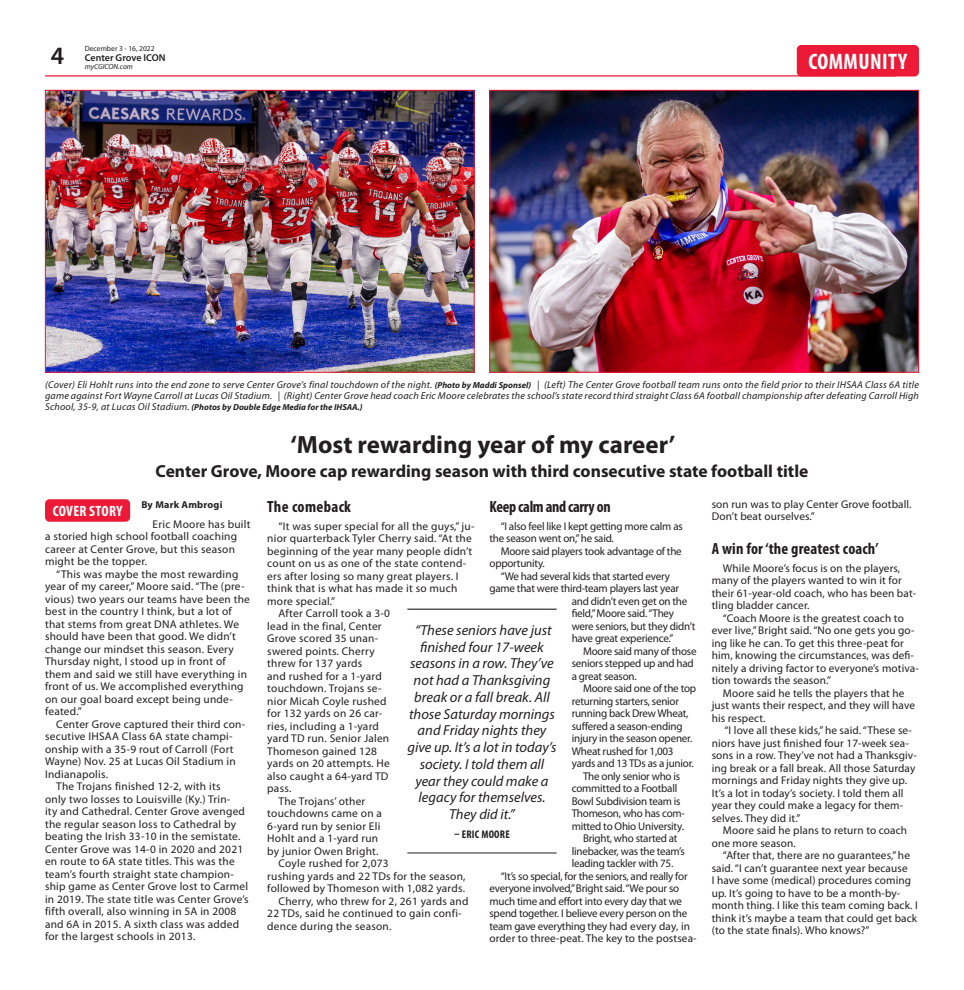
<style>
.page{position:relative;width:964px;height:990px;background:#fff}
.page>*{position:absolute;margin:0;border:0;box-sizing:border-box;transform-origin:0 0}
.Headline_-_20pt{font:700 25px "Myriad Pro";color:#231f20}
.t1{font:600 25px "Myriad Pro";color:#231f20}
.Briefs_Copy{font:700 condensed 22.5px "Myriad Pro";letter-spacing:.02em;color:#fff}
.Headline_-_14pt{font:700 17.5px "Myriad Pro";color:#231f20}
.Section_Header{font:700 condensed 16.25px "Myriad Pro";letter-spacing:.01em;color:#231f20}
.Section_Header-2{font:700 condensed 16.25px "Myriad Pro";letter-spacing:-.02em;color:#231f20}
.Briefs_Copy-2{font:700 condensed 15px "Myriad Pro";letter-spacing:.02em;color:#fff}
.Body_Copy{font:italic 14.5px/16.8px "Myriad Pro";color:#231f20;text-align:center}
.Body_Copy-2{font:11.25px/12.5px "Myriad Pro";letter-spacing:.01em;color:#231f20}
.Body_Copy-3{font:11.25px/12.5px "Myriad Pro";letter-spacing:-.02em;color:#231f20}
.Body_Copy-4{font:700 condensed 11.12px "Myriad Pro";letter-spacing:.02em;color:#231f20}
.Captions_for_Photos{font:italic 10px/11.2px "Myriad Pro";letter-spacing:.02em;color:#231f20}
.t2{font:600 10px "Myriad Pro";letter-spacing:-.005em;color:#231f20}
.Byline_for_Article{font:700 10px "Myriad Pro";letter-spacing:.02em;color:#231f20}
.Captions_for_Photos-2{font:italic 700 8.75px "Myriad Pro";color:#231f20}
.t3{font:7.5px "Myriad Pro";color:#231f20}
.t4{font:italic 7.5px "Myriad Pro";color:#231f20}
.s1{font-weight:700;font-size:8.75px}
.s2{font-weight:400;font-size:10px}
</style>
<div class="page">
<hr style="left:45px;top:75px;width:849px;height:2px;background:#ed1a37">
<div style="left:796px;top:45px;width:122px;height:32px;background:#ed1a37;border-radius:4px"></div>
<hr style="left:407px;top:609px;width:149px;height:1px;background:#231f20">
<hr style="left:407px;top:853px;width:149px;height:1px;background:#231f20">
<img style="left:491px;top:92px;width:425px;height:279px">
<div style="left:489px;top:90px;width:429px;height:283px;border:1px solid #ed1a37"></div>
<img style="left:47px;top:92px;width:425px;height:279px">
<div style="left:45px;top:90px;width:429px;height:283px;border:1px solid #ed1a37"></div>
<div style="left:45px;top:499px;width:85px;height:23px;background:#ed1a37;border-radius:5px"></div>
<h1 class="t1" style="left:51px;top:39px;width:15px">4</h1>
<p class="t3" style="left:85px;top:43px;width:71px">December 3 - 16, 2022</p>
<p class="t2" style="left:85px;top:51px;width:82px">Center Grove ICON</p>
<p class="t4" style="left:85px;top:62px;width:50px">myCGICON.com</p>
<p class="Briefs_Copy" style="left:808px;top:48px;width:100px">COMMUNITY</p>
<p class="Captions_for_Photos" style="left:45px;top:379px;width:875px">(Cover) Eli Hohlt runs into the end zone to serve Center Grove’s final touchdown of the night. <span class="s1">(Photo by Maddi Sponsel)</span> | (Left) The Center Grove football team runs onto the field prior to their IHSAA Class 6A title game against Fort Wayne Carroll at Lucas Oil Stadium. | (Right) Center Grove head coach Eric Moore celebrates the school’s state record third straight Class 6A football championship after defeating Carroll High</p>
<p class="Captions_for_Photos-2" style="left:45px;top:402px;width:319px"><span class="s2">School, 35-9, at Lucas Oil Stadium.</span> (Photos by Double Edge Media for the IHSAA.)</p>
<p class="Headline_-_20pt" style="left:290px;top:428px;width:386px">‘Most rewarding year of my career’</p>
<p class="Headline_-_14pt" style="left:155px;top:460px;width:654px">Center Grove, Moore cap rewarding season with third consecutive state football title</p>
<p class="Byline_for_Article" style="left:141px;top:498px;width:83px">By Mark Ambrogi</p>
<p class="Body_Copy-2" style="left:45px;top:517px;width:207px;text-indent:107px">Eric Moore has built a storied high school football coaching career at Center Grove, but this season might be the topper.</p>
<p class="Body_Copy-2" style="left:45px;top:567px;width:206px;text-indent:11px">“This was maybe the most rewarding year of my career,” Moore said. “The (pre&shy;vious) two years our teams have been the best in the country I think, but a lot of that stems from great DNA athletes. We should have been that good. We didn’t change our mindset this season. Every Thursday night, I stood up in front of them and said we still have everything in front of us. We accomplished everything on our goal board except being unde&shy;feated.”</p>
<p class="Body_Copy-2" style="left:45px;top:717px;width:202px;text-indent:11px">Center Grove captured their third con&shy;secutive IHSAA Class 6A state champi&shy;onship with a 35-9 rout of Carroll (Fort Wayne) Nov. 25 at Lucas Oil Stadium in Indianapolis.</p>
<p class="Body_Copy-2" style="left:45px;top:780px;width:205px;text-indent:11px">The Trojans finished 12-2, with its<br>only two losses to Louisville (Ky.) Trin-<br>ity and Cathedral. Center Grove avenged the regular season loss to Cathedral by beating the Irish 33-10 in the semistate.<br>Center Grove was 14-0 in 2020 and 2021 en route to 6A state titles. This was the team’s fourth straight state champion&shy;ship game as Center Grove lost to Carmel in 2019. The state title was Center Grove’s fifth overall, also winning in 5A in 2008 and 6A in 2015. A sixth class was added for the largest schools in 2013.</p>
<p class="Briefs_Copy-2" style="left:53px;top:502px;width:71px">COVER STORY</p>
<p class="Section_Header" style="left:267px;top:496px;width:85px">The comeback</p>
<p class="Body_Copy-2" style="left:267px;top:520px;width:209px;text-indent:11px">“It was super special for all the guys,” ju&shy;nior quarterback Tyler Cherry said. “At the beginning of the year many people didn’t count on us as one of the state contend&shy;ers after losing so many great players. I think that is what has made it so much more special.”</p>
<p class="Body_Copy-2" style="left:267px;top:607px;width:124px;text-indent:11px">After Carroll took a 3-0 lead in the final, Center<br>Grove scored 35 unan&shy;swered points. Cherry threw for 137 yards<br>and rushed for a 1-yard touchdown. Trojans se&shy;nior Micah Coyle rushed for 132 yards on 26 car&shy;ries, including a 1-yard yard TD run. Senior Jalen<br>Thomeson gained 128 yards on 20 attempts. He also caught a 64-yard TD pass.</p>
<p class="Body_Copy-2" style="left:267px;top:795px;width:116px;text-align:center">The Trojans’ other touchdowns came on a<br>6-yard run by senior Eli<br>Hohlt and a 1-yard run by junior Owen Bright.</p>
<p class="Body_Copy-2" style="left:267px;top:857px;width:200px;text-indent:11px">Coyle rushed for 2,073<br>rushing yards and 22 TDs for the season, followed by Thomeson with 1,082 yards.</p>
<p class="Body_Copy-2" style="left:267px;top:895px;width:203px;text-indent:11px">Cherry, who threw for 2, 261 yards and<br>22 TDs, said he continued to gain confi&shy;dence during the season.</p>
<p class="Section_Header-2" style="left:489px;top:496px;width:123px">Keep calm and carry on</p>
<p class="Body_Copy-3" style="left:489px;top:520px;width:195px;text-indent:11px">“I also feel like I kept getting more calm as the season went on,” he said.</p>
<p class="Body_Copy-3" style="left:489px;top:545px;width:194px;text-indent:11px">Moore said players took advantage of the opportunity.</p>
<p class="Body_Copy-3" style="left:500px;top:570px;width:171px">“We had several kids that started every</p>
<p class="Body_Copy-3" style="left:489px;top:582px;width:191px">game that were third-team players last year</p>
<p class="Body_Copy-3" style="left:571px;top:595px;width:117px">and didn’t even get on the</p>
<p class="Body_Copy-3" style="left:571px;top:607px;width:104px">field,” Moore said. “They</p>
<p class="Body_Copy-3" style="left:571px;top:620px;width:125px">were seniors, but they didn’t</p>
<p class="Body_Copy-3" style="left:571px;top:632px;width:103px">have great experience.”</p>
<p class="Body_Copy-3" style="left:571px;top:645px;width:126px;text-indent:11px">Moore said many of those seniors stepped up and had a great season.</p>
<p class="Body_Copy-3" style="left:571px;top:682px;width:126px;text-indent:11px">Moore said one of the top returning starters, senior running back Drew Wheat, suffered a season-ending injury in the season opener.<br>Wheat rushed for 1,003 yards and 13 TDs as a junior.</p>
<p class="Body_Copy-3" style="left:571px;top:770px;width:115px;text-indent:11px">The only senior who is committed to a Football<br>Bowl Subdivision team is<br>Thomeson, who has com&shy;mitted to Ohio University.</p>
<p class="Body_Copy-3" style="left:571px;top:832px;width:114px;text-indent:11px">Bright, who started at linebacker, was the team’s leading tackler with 75.</p>
<p class="Body_Copy-3" style="left:489px;top:870px;width:209px;text-indent:11px">“It’s so special, for the seniors, and really for everyone involved,” Bright said. “We pour so much time and effort into every day that we spend together. I believe every person on the team gave everything they had every day, in order to three-peat. The key to the postsea-</p>
<p class="Body_Copy" style="left:407px;top:621px;width:150px">“These seniors have just finished four 17-week seasons in a row. They’ve not had a Thanksgiving break or a fall break. All those Saturday mornings and Friday nights they give up. It’s a lot in today’s society. I told them all year they could make a legacy for themselves.<br>They did it.”</p>
<p class="Body_Copy-4" style="left:454px;top:827px;width:57px">– ERIC MOORE</p>
<p class="Body_Copy-2" style="left:711px;top:498px;width:201px">son run was to play Center Grove football.<br>Don’t beat ourselves.”</p>
<p class="Section_Header" style="left:711px;top:538px;width:168px">A win for ‘the greatest coach’</p>
<p class="Body_Copy-2" style="left:711px;top:562px;width:206px;text-indent:11px">While Moore’s focus is on the players, many of the players wanted to win it for their 61-year-old coach, who has been bat&shy;tling bladder cancer.</p>
<p class="Body_Copy-2" style="left:711px;top:612px;width:208px;text-indent:11px">“Coach Moore is the greatest coach to ever live,” Bright said. “No one gets you go&shy;ing like he can. To get this three-peat for him, knowing the circumstances, was defi&shy;nitely a driving factor to everyone’s motiva&shy;tion towards the season.”</p>
<p class="Body_Copy-2" style="left:711px;top:687px;width:205px;text-indent:11px">Moore said he tells the players that he just wants their respect, and they will have his respect.</p>
<p class="Body_Copy-2" style="left:711px;top:724px;width:206px;text-indent:13px">“I love all these kids,” he said. “These se&shy;niors have just finished four 17-week sea&shy;sons in a row. They’ve not had a Thanksgiv&shy;ing break or a fall break. All those Saturday mornings and Friday nights they give up.<br>It’s a lot in today’s society. I told them all year they could make a legacy for them&shy;selves. They did it.”</p>
<p class="Body_Copy-2" style="left:711px;top:824px;width:197px;text-indent:11px">Moore said he plans to return to coach one more season.</p>
<p class="Body_Copy-2" style="left:711px;top:849px;width:207px;text-indent:11px">“After that, there are no guarantees,” he said. “I can’t guarantee next year because<br>I have some (medical) procedures coming up. It’s going to have to be a month-by&shy;month thing. I like this team coming back. I think it’s maybe a team that could get back (to the state finals). Who knows?”</p>
</div>
